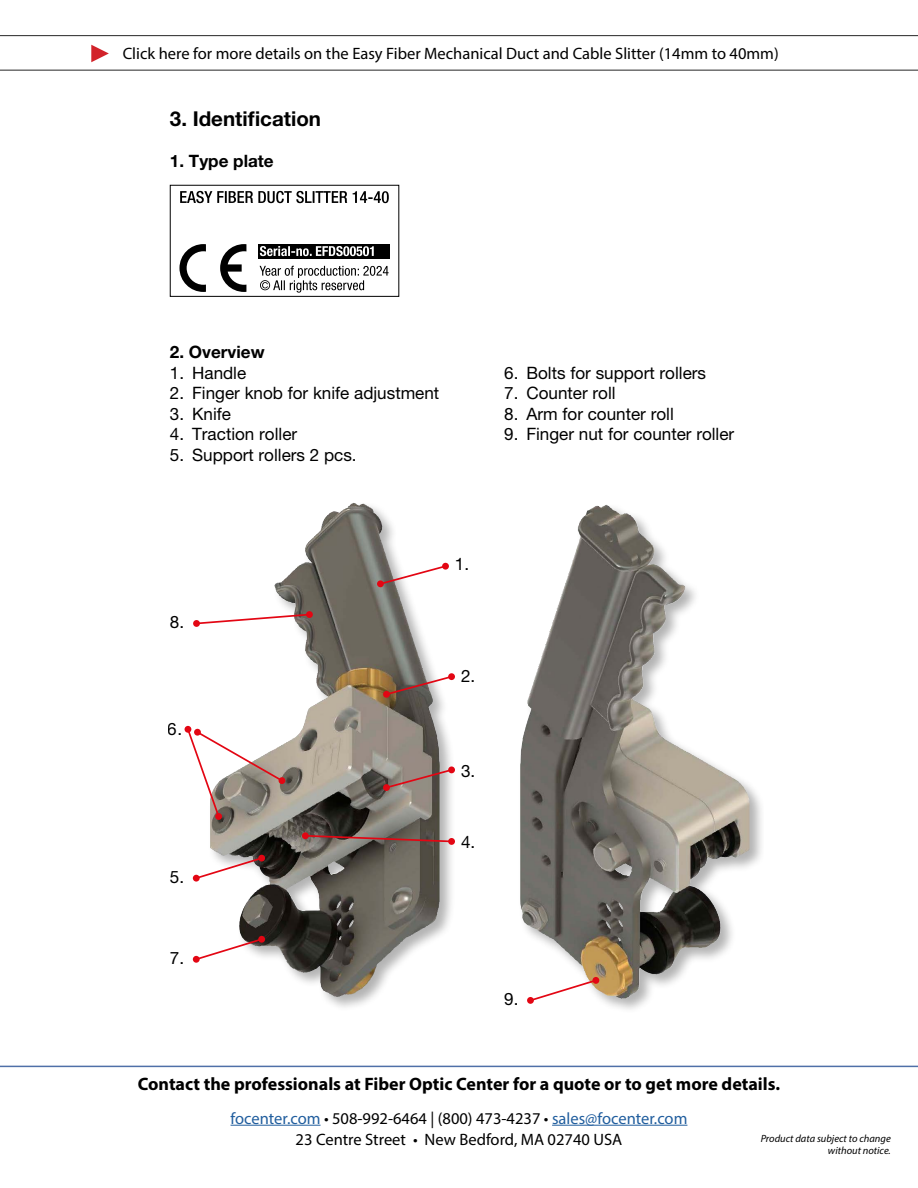
<style>
.page{position:relative;width:918px;height:1188px;background:#fff}
.page>*{position:absolute;margin:0;border:0;box-sizing:border-box;transform-origin:0 0}
.t1{font:700 20.55px "Helvetica Neue";color:#000}
.t2{font:700 18px "Myriad Pro";color:#000}
.t3{font:17.1px "Helvetica Neue";color:#000}
.t4{font:700 17.1px "Helvetica Neue";color:#000}
.t5{font:16.5px "Myriad Pro";color:#000}
.t6{font:16.5px "Myriad Pro";color:#215e9e}
.t7{font:italic 10.5px/12.6px "Myriad Pro";color:#000;text-align:right}
.s1{color:#000}
</style>
<div class="page">
<hr style="left:231px;top:1125px;width:90px;height:1px;background:#215e9e">
<hr style="left:552px;top:1125px;width:135px;height:1px;background:#215e9e">
<hr style="left:0;top:1066px;width:918px;height:1px;background:#4f70a8">
<hr style="left:0;top:70px;width:918px;height:1px;background:#262626">
<svg style="left:91px;top:45px;width:18px;height:17px"></svg>
<hr style="left:0;top:35px;width:918px;height:1px;background:#262626">
<svg style="left:180px;top:191px;width:209px;height:12px"></svg>
<svg style="left:220px;top:244px;width:26px;height:48px"></svg>
<svg style="left:179px;top:244px;width:27px;height:48px"></svg>
<div style="left:258px;top:244px;width:132px;height:15px;background:#000"></div>
<svg style="left:260px;top:266px;width:129px;height:27px"></svg>
<svg style="left:260px;top:246px;width:114px;height:10px"></svg>
<div style="left:170px;top:185px;width:229px;height:112px;border:1px solid #000"></div>
<div style="left:208px;top:501px;width:248px;height:511px;background:#000;opacity:.3"></div>
<img style="left:274px;top:503px;width:78px;height:100px">
<div style="left:518px;top:503px;width:246px;height:511px;background:#000;opacity:.3"></div>
<img style="left:539px;top:506px;width:65px;height:160px">
<svg style="left:378px;top:564px;width:70px;height:22px"></svg>
<div style="left:377px;top:580px;width:7px;height:7px;background:#e30613;border-radius:50%"></div>
<div style="left:442px;top:563px;width:7px;height:7px;background:#e30613;border-radius:50%"></div>
<svg style="left:384px;top:675px;width:70px;height:21px"></svg>
<div style="left:383px;top:691px;width:7px;height:7px;background:#e30613;border-radius:50%"></div>
<div style="left:448px;top:673px;width:7px;height:7px;background:#e30613;border-radius:50%"></div>
<svg style="left:384px;top:768px;width:70px;height:22px"></svg>
<div style="left:383px;top:784px;width:7px;height:7px;background:#e30613;border-radius:50%"></div>
<div style="left:448px;top:766px;width:7px;height:7px;background:#e30613;border-radius:50%"></div>
<svg style="left:304px;top:834px;width:149px;height:9px"></svg>
<div style="left:302px;top:832px;width:7px;height:7px;background:#e30613;border-radius:50%"></div>
<div style="left:448px;top:838px;width:7px;height:7px;background:#e30613;border-radius:50%"></div>
<svg style="left:194px;top:856px;width:70px;height:24px"></svg>
<div style="left:193px;top:875px;width:7px;height:7px;background:#e30613;border-radius:50%"></div>
<div style="left:258px;top:855px;width:7px;height:7px;background:#e30613;border-radius:50%"></div>
<svg style="left:194px;top:937px;width:70px;height:24px"></svg>
<div style="left:193px;top:956px;width:7px;height:7px;background:#e30613;border-radius:50%"></div>
<div style="left:258px;top:936px;width:7px;height:7px;background:#e30613;border-radius:50%"></div>
<svg style="left:186px;top:727px;width:98px;height:92px"></svg>
<div style="left:194px;top:729px;width:7px;height:7px;background:#e30613;border-radius:50%"></div>
<div style="left:279px;top:777px;width:6px;height:7px;background:#e30613;border-radius:50%"></div>
<svg style="left:198px;top:613px;width:113px;height:12px"></svg>
<div style="left:193px;top:620px;width:7px;height:7px;background:#e30613;border-radius:50%"></div>
<div style="left:306px;top:611px;width:7px;height:7px;background:#e30613;border-radius:50%"></div>
<svg style="left:528px;top:978px;width:70px;height:25px"></svg>
<div style="left:527px;top:997px;width:7px;height:7px;background:#e30613;border-radius:50%"></div>
<div style="left:592px;top:977px;width:7px;height:7px;background:#e30613;border-radius:50%"></div>
<p class="t5" style="left:123px;top:43px;width:658px">Click here for more details on the Easy Fiber Mechanical Duct and Cable Slitter (14mm to 40mm)</p>
<p class="t1" style="left:170px;top:106px;width:153px">3. Identification</p>
<p class="t4" style="left:170px;top:150px;width:105px">1. Type plate</p>
<p class="t4" style="left:170px;top:341px;width:96px">2. Overview</p>
<p class="t3" style="left:170px;top:362px;width:78px">1. Handle</p>
<p class="t3" style="left:170px;top:383px;width:271px">2. Finger knob for knife adjustment</p>
<p class="t3" style="left:170px;top:403px;width:63px">3. Knife</p>
<p class="t3" style="left:170px;top:424px;width:129px">4. Traction roller</p>
<p class="t3" style="left:170px;top:444px;width:188px">5. Support rollers 2 pcs.</p>
<p class="t3" style="left:504px;top:363px;width:203px">6. Bolts for support rollers</p>
<p class="t3" style="left:504px;top:383px;width:113px">7. Counter roll</p>
<p class="t3" style="left:504px;top:404px;width:171px">8. Arm for counter roll</p>
<p class="t3" style="left:504px;top:424px;width:232px">9. Finger nut for counter roller</p>
<p class="t3" style="left:170px;top:612px;width:16px">8.</p>
<p class="t3" style="left:168px;top:719px;width:16px">6.</p>
<p class="t3" style="left:170px;top:867px;width:16px">5.</p>
<p class="t3" style="left:170px;top:948px;width:16px">7.</p>
<p class="t3" style="left:455px;top:553px;width:16px">1.</p>
<p class="t3" style="left:461px;top:666px;width:16px">2.</p>
<p class="t3" style="left:461px;top:760px;width:16px">3.</p>
<p class="t3" style="left:461px;top:832px;width:16px">4.</p>
<p class="t3" style="left:504px;top:989px;width:16px">9.</p>
<p class="t2" style="left:138px;top:1072px;width:644px">Contact the professionals at Fiber Optic Center for a quote or to get more details.</p>
<p class="t6" style="left:231px;top:1108px;width:458px">focenter.com <span class="s1">• 508-992-6464 | (800) 473-4237 •</span> sales@focenter.com</p>
<p class="t5" style="left:296px;top:1129px;width:328px">23 Centre Street • New Bedford, MA 02740 USA</p>
<p class="t7" style="left:761px;top:1132px;width:132px">Product data subject to change without notice.</p>
</div>
